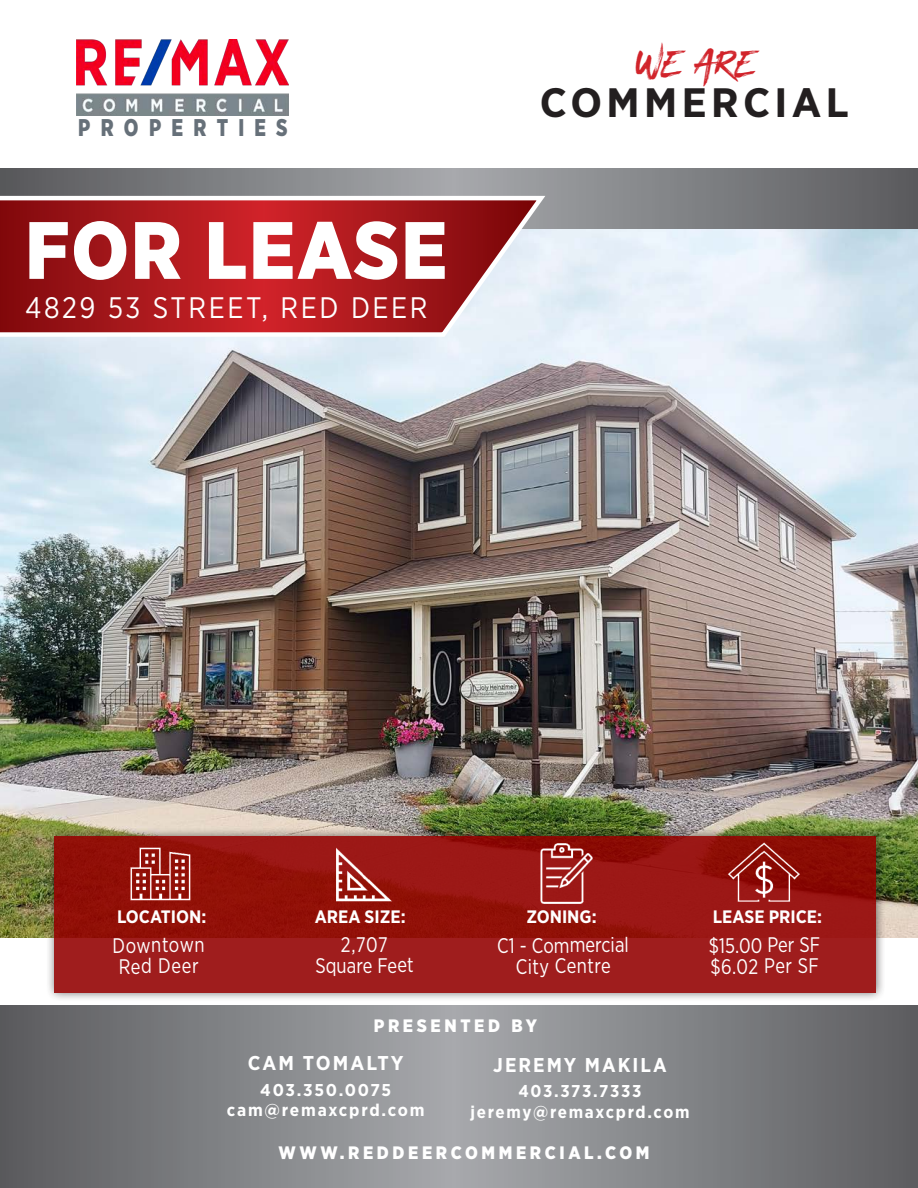
<style>
.page{position:relative;width:918px;height:1188px;background:#fff}
.page>*{position:absolute;margin:0;border:0;box-sizing:border-box;transform-origin:0 0}
.t1{font:900 81.15px "Gotham Narrow";letter-spacing:.025em;color:#fff}
.t2{font:700 40.95px "Gotham Narrow";letter-spacing:.1em;color:#231f20;scale:1.07 1}
.t3{font:40.95px "BLACKHAWK";color:#d1232a;scale:1.07 1}
.t4{font:29.7px "Gotham Narrow";letter-spacing:.09em;color:#fff;scale:.96 1}
.t5{font:900 24.15px "Gotham Narrow";letter-spacing:.5em;color:#667079;scale:.85 1}
.t6{font:21px "Gotham Narrow";color:#fff;scale:.91 1}
.t7{font:700 19.95px "Gotham Narrow";letter-spacing:.1em;color:#fff}
.t8{font:900 18px "Gotham Narrow";letter-spacing:.2em;color:#fff}
.t9{font:700 18px "Gotham Narrow";color:#fff}
.t10{font:700 17.1px "Gotham Narrow";letter-spacing:.1em;color:#fff}
</style>
<div class="page">
<img style="left:0;top:229px;width:918px;height:709px">
<svg style="left:0;top:168px;width:918px;height:61px;background:#7d7e81"></svg>
<svg style="left:0;top:192px;width:547px;height:147px;background:#b33f44"></svg>
<svg style="left:0;top:1006px;width:918px;height:181px;background:#818285"></svg>
<img style="left:76px;top:40px;width:213px;height:75px">
<div style="left:45px;top:827px;width:840px;height:175px;background:#231f20;opacity:.75"></div>
<svg style="left:55px;top:836px;width:821px;height:157px;background:#991613"></svg>
<img style="left:114px;top:843px;width:97px;height:58px">
<img style="left:323px;top:836px;width:81px;height:77px">
<img style="left:725px;top:836px;width:88px;height:74px">
<img style="left:534px;top:843px;width:70px;height:67px">
<p class="t5" style="left:78px;top:112px;width:248px">PROPERTIES</p>
<p class="t1" style="left:25px;top:197px;width:424px">FOR LEASE</p>
<p class="t4" style="left:25px;top:289px;width:421px">4829 53 STREET, RED DEER</p>
<p class="t3" style="left:633px;top:39px;width:116px">WE ARE</p>
<p class="t2" style="left:540px;top:77px;width:290px">COMMERCIAL</p>
<p class="t9" style="left:117px;top:906px;width:91px">LOCATION:</p>
<p class="t9" style="left:315px;top:906px;width:93px">AREA SIZE:</p>
<p class="t9" style="left:526px;top:906px;width:72px">ZONING:</p>
<p class="t9" style="left:713px;top:906px;width:111px">LEASE PRICE:</p>
<p class="t6" style="left:112px;top:933px;width:103px;rotate:-1deg">Downtown</p>
<p class="t6" style="left:118px;top:954px;width:89px;rotate:-1deg">Red Deer</p>
<p class="t6" style="left:497px;top:933px;width:146px;rotate:-1deg">C1 - Commercial</p>
<p class="t6" style="left:515px;top:954px;width:106px;rotate:-1deg">City Centre</p>
<p class="t6" style="left:340px;top:932px;width:53px;rotate:-1deg">2,707</p>
<p class="t6" style="left:315px;top:953px;width:109px;rotate:-1deg">Square Feet</p>
<p class="t6" style="left:708px;top:933px;width:124px;rotate:-1deg">$15.00 Per SF</p>
<p class="t6" style="left:710px;top:954px;width:121px;rotate:-1deg">$6.02 Per SF</p>
<p class="t8" style="left:374px;top:1014px;width:165px">PRESENTED BY</p>
<p class="t7" style="left:248px;top:1050px;width:157px">CAM TOMALTY</p>
<p class="t10" style="left:260px;top:1079px;width:132px">403.350.0075</p>
<p class="t10" style="left:227px;top:1099px;width:199px">cam@remaxcprd.com</p>
<p class="t7" style="left:493px;top:1052px;width:175px">JEREMY MAKILA</p>
<p class="t10" style="left:518px;top:1080px;width:125px">403.373.7333</p>
<p class="t10" style="left:470px;top:1101px;width:221px">jeremy@remaxcprd.com</p>
<p class="t8" style="left:279px;top:1141px;width:372px">WWW.REDDEERCOMMERCIAL.COM</p>
</div>
